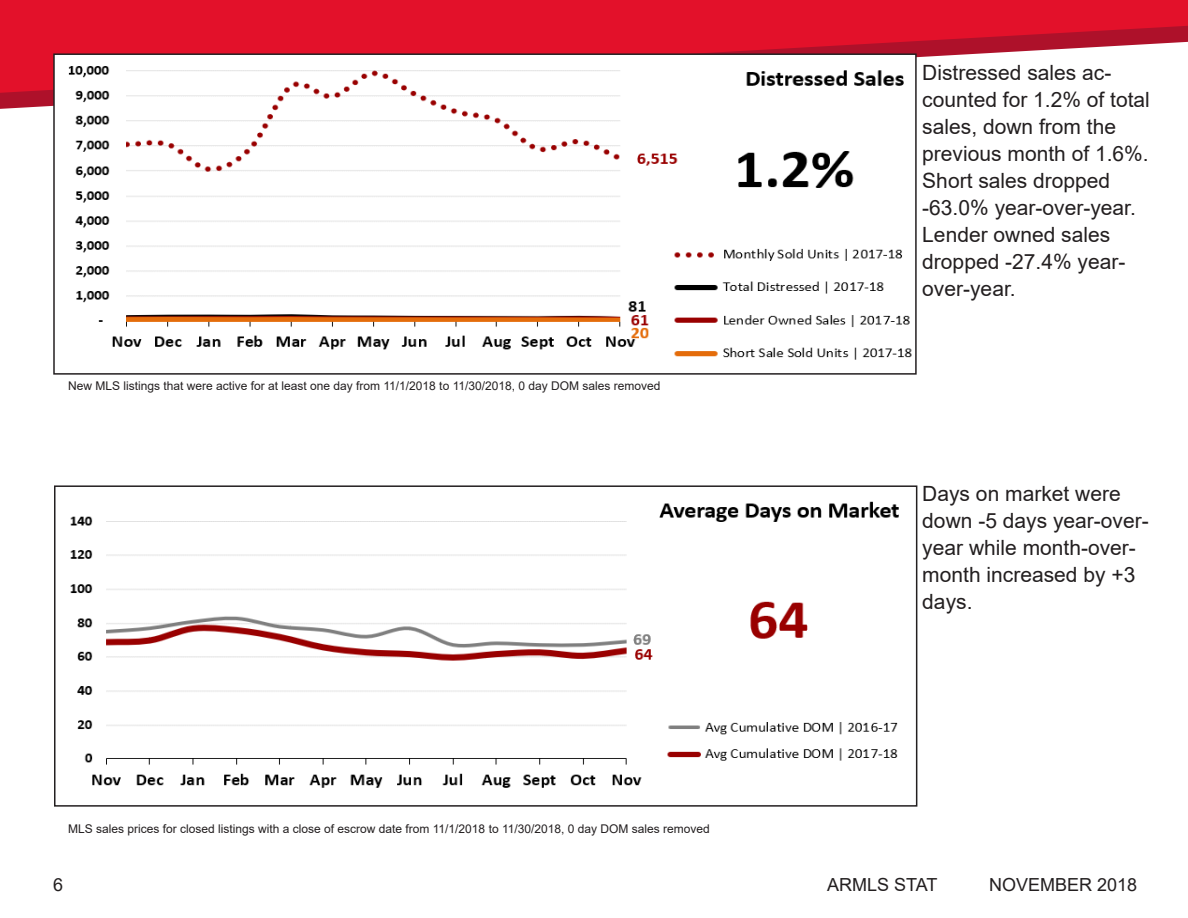
<style>
.page{position:relative;width:1188px;height:918px;background:#fff}
.page>*{position:absolute;margin:0;border:0;box-sizing:border-box;transform-origin:0 0}
.t1{font:21px/27px "Arial";color:#231f20}
.t2{font:18px "Arial";color:#231f20}
.t3{font:12px "Arial";color:#231f20}
.s1{color:#fff}
</style>
<div class="page">
<svg style="left:0;top:93px;width:53px;height:16px"></svg>
<svg style="left:0;top:0;width:1187px;height:93px;fill:#e3112a"></svg>
<svg style="left:1187px;top:0;width:1px;height:42px"></svg>
<img style="left:70px;top:501px;width:829px;height:287px">
<div style="left:54px;top:485px;width:863px;height:322px;border:2px solid #231f20"></div>
<img style="left:56px;top:56px;width:858px;height:304px">
<div style="left:53px;top:53px;width:864px;height:322px;border:2px solid #231f20"></div>
<p class="t3" style="left:68px;top:378px;width:594px">New MLS listings that were active for at least one day from 11/1/2018 to 11/30/2018, 0 day DOM sales removed</p>
<p class="t3" style="left:68px;top:820px;width:643px">MLS sales prices for closed listings with a close of escrow date from 11/1/2018 to 11/30/2018, 0 day DOM sales removed</p>
<p class="t2" style="left:53px;top:872px;width:12px">6</p>
<p class="t1" style="left:922px;top:59px;width:229px">Distressed sales ac&shy;counted for 1.2% of total sales, down from the previous month of 1.6%.<br>Short sales dropped -63.0% year-over-year.<br>Lender owned sales dropped -27.4% year&shy;over-year.<span class="s1">7%..</span></p>
<p class="t1" style="left:922px;top:480px;width:228px">Days on market were down -5 days year-over&shy;year while month-over&shy;month increased by +3 days.</p>
<p class="t2" style="left:827px;top:872px;width:112px">ARMLS STAT</p>
<p class="t2" style="left:989px;top:872px;width:150px">NOVEMBER 2018</p>
</div>
